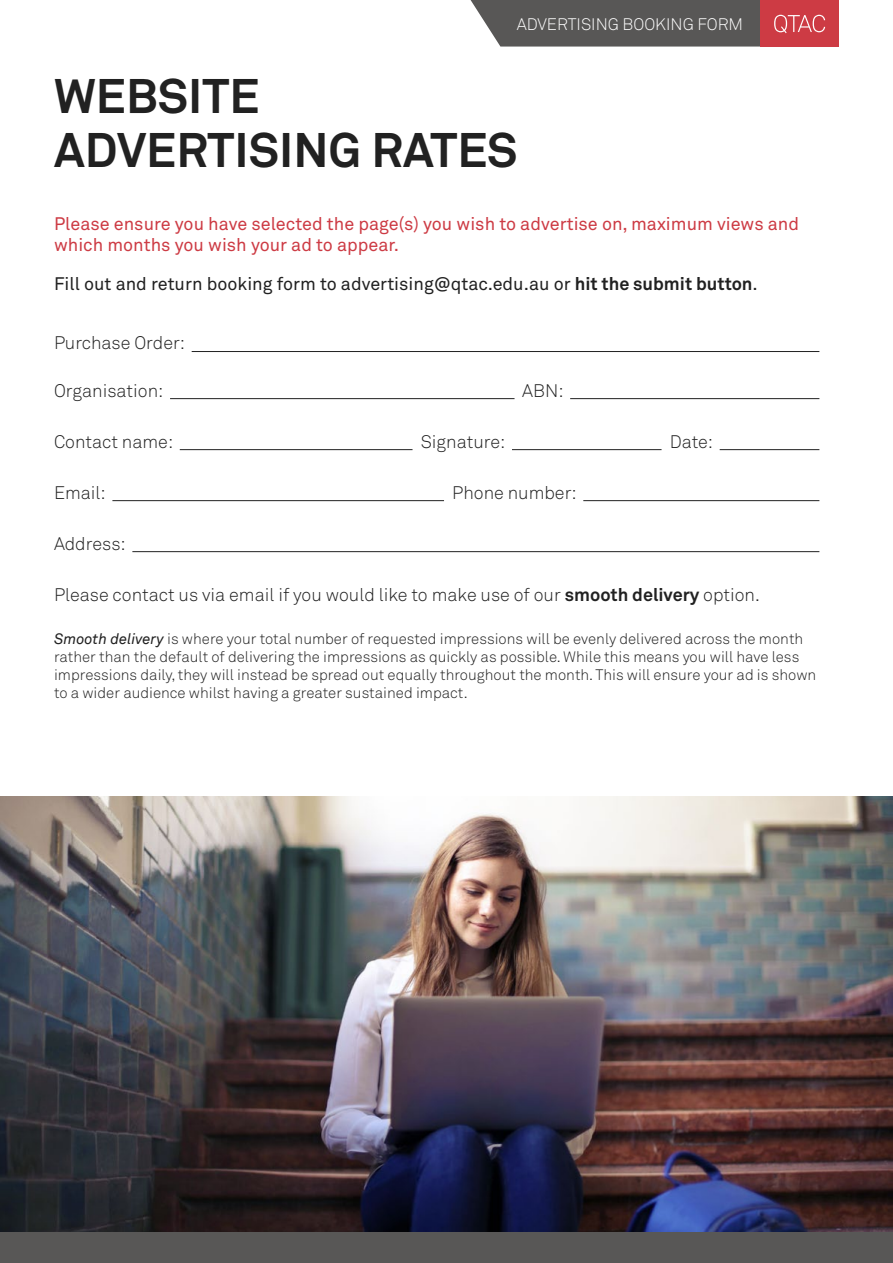
<style>
.page{position:relative;width:893px;height:1263px;background:#fff}
.page>*{position:absolute;margin:0;border:0;box-sizing:border-box;transform-origin:0 0}
.t1{font:700 48px/54px "Akkurat Std";color:#212121}
.t2{font:300 18px "Akkurat Std";color:#212121}
.t3{font:18px/21.6px "Akkurat Std";color:#cd3b44}
.t4{font:18px "Akkurat Std";color:#212121}
.t5{font:300 16.5px "Akkurat Std";color:#fff}
.t6{font:300 15px/18px "Akkurat Std";color:#212121}
.s1{font-weight:700}
.s2{font-family:"Akkurat";font-weight:400;font-style:italic}
</style>
<div class="page">
<hr style="left:192px;top:351px;width:627px;height:1px;background:#212121">
<hr style="left:170px;top:398px;width:344px;height:1px;background:#212121">
<hr style="left:570px;top:398px;width:249px;height:1px;background:#212121">
<hr style="left:180px;top:449px;width:232px;height:1px;background:#212121">
<hr style="left:512px;top:449px;width:150px;height:1px;background:#212121">
<hr style="left:720px;top:449px;width:99px;height:1px;background:#212121">
<hr style="left:112px;top:500px;width:332px;height:1px;background:#212121">
<hr style="left:583px;top:500px;width:236px;height:1px;background:#212121">
<hr style="left:132px;top:551px;width:687px;height:1px;background:#212121">
<img style="left:0;top:796px;width:892px;height:437px">
<svg style="left:471px;top:0;width:289px;height:47px;background:#61605f"></svg>
<div style="left:760px;top:0;width:79px;height:47px;background:#cd3b44"></div>
<svg style="left:774px;top:15px;width:51px;height:18px"></svg>
<div style="left:0;top:1233px;width:893px;height:30px;background:#585756"></div>
<p class="t5" style="left:517px;top:14px;width:228px">ADVERTISING BOOKING FORM</p>
<h1 class="t1" style="left:54px;top:69px;width:465px">WEBSITE<br>ADVERTISING RATES</h1>
<p class="t3" style="left:54px;top:213px;width:747px">Please ensure you have selected the page(s) you wish to advertise on, maximum views and which months you wish your ad to appear.</p>
<p class="t4" style="left:54px;top:273px;width:705px">Fill out and return booking form to advertising@qtac.edu.au or <span class="s1">hit the submit button</span>.</p>
<p class="t2" style="left:54px;top:332px;width:133px">Purchase Order:</p>
<p class="t2" style="left:54px;top:380px;width:111px">Organisation:</p>
<p class="t2" style="left:522px;top:380px;width:43px">ABN:</p>
<p class="t2" style="left:54px;top:431px;width:121px">Contact name:</p>
<p class="t2" style="left:421px;top:431px;width:86px">Signature:</p>
<p class="t2" style="left:670px;top:431px;width:45px">Date:</p>
<p class="t2" style="left:54px;top:482px;width:53px">Email:</p>
<p class="t2" style="left:452px;top:482px;width:126px">Phone number:</p>
<p class="t2" style="left:54px;top:533px;width:73px">Address:</p>
<p class="t2" style="left:54px;top:584px;width:707px">Please contact us via email if you would like to make use of our <span class="s1">smooth delivery</span> option.</p>
<p class="t6" style="left:54px;top:630px;width:764px"><span class="s2">Smooth delivery</span> is where your total number of requested impressions will be evenly delivered across the month rather than the default of delivering the impressions as quickly as possible. While this means you will have less impressions daily, they will instead be spread out equally throughout the month. This will ensure your ad is shown to a wider audience whilst having a greater sustained impact.</p>
</div>
